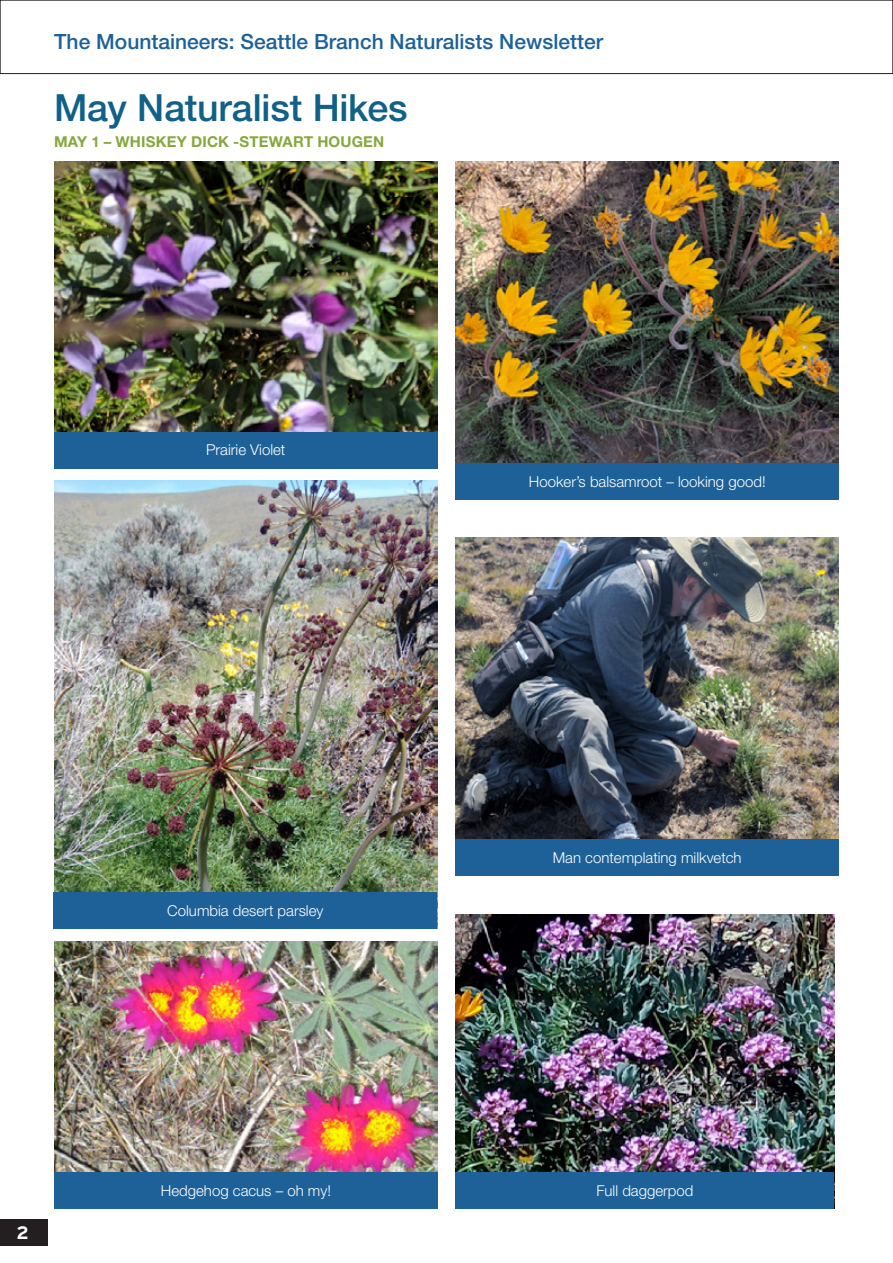
<style>
.page{position:relative;width:893px;height:1263px;background:#fff}
.page>*{position:absolute;margin:0;border:0;box-sizing:border-box;transform-origin:0 0}
.Head_1{font:500 37.5px "Helvetica Neue LT Std";letter-spacing:-.005em;color:#106087}
.Subheading{font:500 21px "Helvetica Neue LT Std";color:#1d6198}
.t1{font:700 18px "Interstate";color:#fff}
.White_Caption{font:300 15px "Helvetica Neue LT Std";color:#fff}
.Head_3{font:700 15px "Helvetica Neue LT Std";letter-spacing:.01em;color:#86a83d}
</style>
<div class="page">
<div style="left:0;top:0;width:893px;height:74px;border:1px solid #231f20"></div>
<div style="left:0;top:1219px;width:47px;height:26px;background:#231f20"></div>
<img style="left:455px;top:161px;width:384px;height:302px">
<div style="left:455px;top:463px;width:384px;height:36px;background:#1d6198"></div>
<img style="left:54px;top:481px;width:383px;height:411px">
<div style="left:54px;top:892px;width:383px;height:36px;background:#1d6198"></div>
<img style="left:455px;top:538px;width:384px;height:301px">
<div style="left:455px;top:839px;width:384px;height:37px;background:#1d6198"></div>
<img style="left:54px;top:941px;width:384px;height:232px">
<div style="left:54px;top:1173px;width:384px;height:36px;background:#1d6198"></div>
<img style="left:54px;top:161px;width:383px;height:271px">
<div style="left:54px;top:432px;width:383px;height:36px;background:#1d6198"></div>
<img style="left:455px;top:914px;width:379px;height:259px">
<div style="left:455px;top:1173px;width:379px;height:36px;background:#1d6198"></div>
<p class="Subheading" style="left:54px;top:29px;width:550px">The Mountaineers: Seattle Branch Naturalists Newsletter</p>
<p class="Head_1" style="left:54px;top:86px;width:355px">May Naturalist Hikes</p>
<p class="Head_3" style="left:54px;top:132px;width:332px">MAY 1 – WHISKEY DICK -STEWART HOUGEN</p>
<p class="White_Caption" style="left:206px;top:441px;width:81px">Prairie Violet</p>
<p class="White_Caption" style="left:529px;top:472px;width:238px">Hooker’s balsamroot – looking good!</p>
<p class="t1" style="left:16px;top:1222px;width:14px">2</p>
<p class="White_Caption" style="left:167px;top:901px;width:158px">Columbia desert parsley</p>
<p class="White_Caption" style="left:161px;top:1182px;width:172px">Hedgehog cacus – oh my!</p>
<p class="White_Caption" style="left:553px;top:848px;width:190px">Man contemplating milkvetch</p>
<p class="White_Caption" style="left:596px;top:1182px;width:98px">Full daggerpod</p>
</div>
